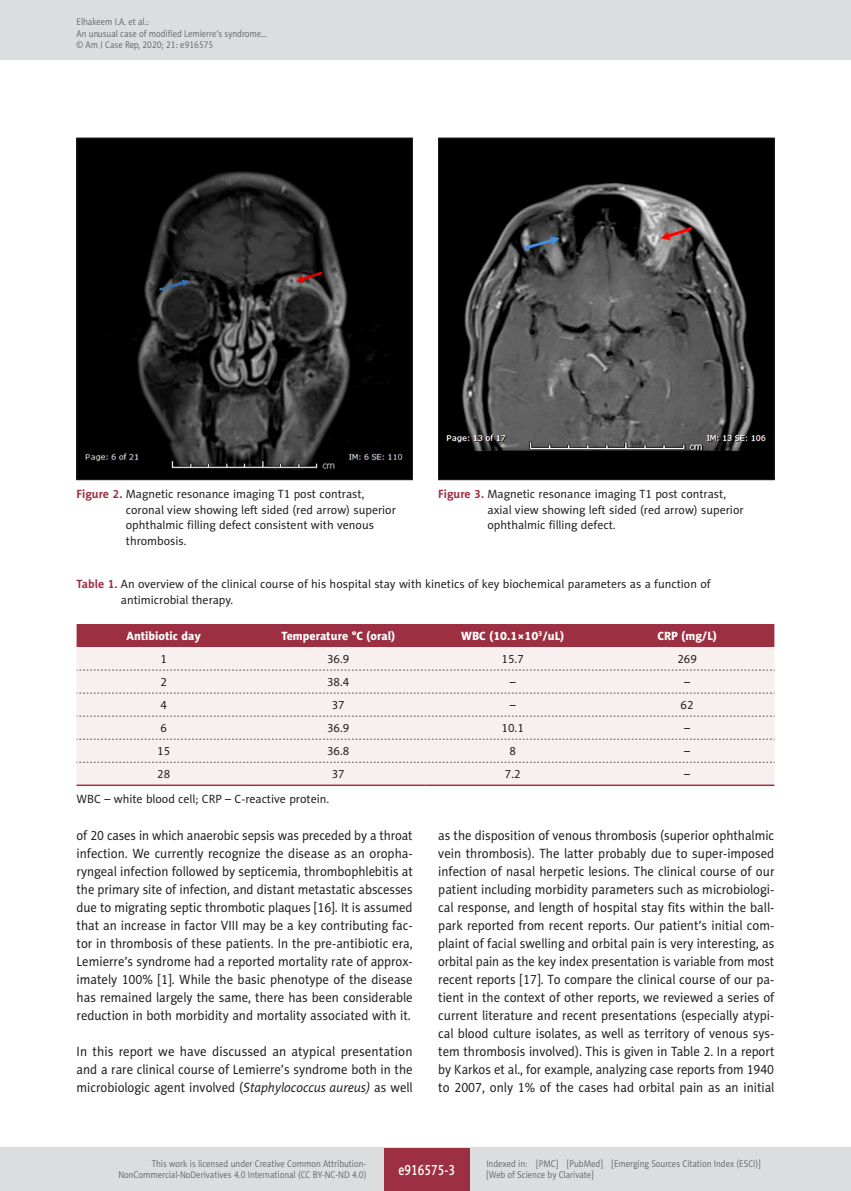
<style>
.page{position:relative;width:851px;height:1191px;background:#fff}
.page>*{position:absolute;margin:0;border:0;box-sizing:border-box;transform-origin:0 0}
.AJCR_e-PAGINA{font:15px "Naomi Sans EFN Medium";color:#fff;scale:.8 1}
.AJCR_Body{font:13.5px/18px "Naomi Sans EFN";color:#231f20;text-align:justify;scale:.95 1}
.AJCR_Body-2{font:13.5px/18px "Naomi Sans EFN";color:#231f20;text-align:justify;scale:.93 1}
.AJCR_Body-3{font:13.5px/18px "Naomi Sans EFN";color:#231f20;text-align:justify;scale:.96 1}
.AJCR_Rycina_tytul{font:12px/15.8px "Naomi Sans EFN";color:#231f20}
.AJCR_Tabela_tytul{font:12px/15.8px "Naomi Sans EFN";color:#231f20}
.AJCR_Tabela_Head{font:12px "Naomi Sans EFN Heavy";color:#fff}
.AJCR_Tabela_zawartos{font:12px "Naomi Sans EFN";color:#231f20}
.AJCR_Table_podpis_do{font:12px "Naomi Sans EFN";color:#231f20}
.AJCR_pagina_zywa{font:9.75px/11.2px "Naomi Sans EFN Light";color:#57585a;scale:.9 1}
.AJCR_pagina_sygnatur{font:9.75px "Naomi Sans EFN Light";color:#57585a;scale:.9 1}
.s1{font-weight:700;color:#9d2f42}
.s2{font-style:italic}
</style>
<div class="page">
<img style="left:79px;top:140px;width:331px;height:338px">
<div style="left:77px;top:138px;width:335px;height:342px;border:1px solid #231f20"></div>
<img style="left:440px;top:140px;width:332px;height:338px">
<div style="left:438px;top:138px;width:336px;height:342px;border:1px solid #231f20"></div>
<div style="left:77px;top:624px;width:697px;height:23px;background:#9d2f42"></div>
<div style="left:77px;top:647px;width:697px;height:137px;background:#f7f0ef"></div>
<svg style="left:77px;top:670px;width:697px;height:1px"></svg>
<svg style="left:77px;top:693px;width:697px;height:1px"></svg>
<svg style="left:77px;top:716px;width:697px;height:1px"></svg>
<svg style="left:77px;top:739px;width:697px;height:1px"></svg>
<svg style="left:77px;top:762px;width:697px;height:1px"></svg>
<hr style="left:77px;top:784px;width:174px;height:2px;background:#9d2f42">
<hr style="left:251px;top:784px;width:174px;height:2px;background:#9d2f42">
<hr style="left:425px;top:784px;width:175px;height:2px;background:#9d2f42">
<hr style="left:600px;top:784px;width:174px;height:2px;background:#9d2f42">
<div style="left:0;top:0;width:850px;height:60px;background:#dcdddf"></div>
<div style="left:0;top:1148px;width:850px;height:43px;background:#dcdddf"></div>
<div style="left:384px;top:1147px;width:85px;height:43px;background:#9d2f42"></div>
<p class="AJCR_pagina_zywa" style="left:77px;top:16px;width:213px">Elhakeem I.A. et al.:<br>An unusual case of modified Lemierre’s syndrome…</p>
<p class="AJCR_pagina_sygnatur" style="left:77px;top:39px;width:153px">© Am J Case Rep, 2020; 21: e916575</p>
<p class="AJCR_Rycina_tytul" style="left:126px;top:486px;width:271px;text-indent:-49px"><span class="s1">Figure 2.</span> Magnetic resonance imaging T1 post contrast, coronal view showing left sided (red arrow) superior ophthalmic filling defect consistent with venous thrombosis.</p>
<p class="AJCR_Rycina_tytul" style="left:487px;top:486px;width:257px;text-indent:-49px"><span class="s1">Figure 3.</span> Magnetic resonance imaging T1 post contrast, axial view showing left sided (red arrow) superior ophthalmic filling defect.</p>
<p class="AJCR_Tabela_tytul" style="left:121px;top:576px;width:591px;text-indent:-44px"><span class="s1">Table 1.</span> An overview of the clinical course of his hospital stay with kinetics of key biochemical parameters as a function of antimicrobial therapy.</p>
<p class="AJCR_Tabela_Head" style="left:127px;top:628px;width:76px">Antibiotic day</p>
<p class="AJCR_Tabela_Head" style="left:281px;top:628px;width:115px">Temperature °C (oral)</p>
<p class="AJCR_Tabela_Head" style="left:461px;top:628px;width:104px">WBC (10.1×10<sup>3</sup>/uL)</p>
<p class="AJCR_Tabela_Head" style="left:657px;top:628px;width:61px">CRP (mg/L)</p>
<p class="AJCR_Tabela_zawartos" style="left:160px;top:652px;width:8px">1</p>
<p class="AJCR_Tabela_zawartos" style="left:327px;top:652px;width:24px">36.9</p>
<p class="AJCR_Tabela_zawartos" style="left:501px;top:652px;width:24px">15.7</p>
<p class="AJCR_Tabela_zawartos" style="left:677px;top:652px;width:21px">269</p>
<p class="AJCR_Tabela_zawartos" style="left:160px;top:675px;width:8px">2</p>
<p class="AJCR_Tabela_zawartos" style="left:327px;top:675px;width:24px">38.4</p>
<p class="AJCR_Tabela_zawartos" style="left:509px;top:675px;width:7px">–</p>
<p class="AJCR_Tabela_zawartos" style="left:684px;top:675px;width:7px">–</p>
<p class="AJCR_Tabela_zawartos" style="left:160px;top:698px;width:8px">4</p>
<p class="AJCR_Tabela_zawartos" style="left:332px;top:698px;width:15px">37</p>
<p class="AJCR_Tabela_zawartos" style="left:509px;top:698px;width:7px">–</p>
<p class="AJCR_Tabela_zawartos" style="left:680px;top:698px;width:15px">62</p>
<p class="AJCR_Tabela_zawartos" style="left:160px;top:721px;width:8px">6</p>
<p class="AJCR_Tabela_zawartos" style="left:327px;top:721px;width:24px">36.9</p>
<p class="AJCR_Tabela_zawartos" style="left:501px;top:721px;width:24px">10.1</p>
<p class="AJCR_Tabela_zawartos" style="left:684px;top:721px;width:7px">–</p>
<p class="AJCR_Tabela_zawartos" style="left:157px;top:744px;width:15px">15</p>
<p class="AJCR_Tabela_zawartos" style="left:327px;top:744px;width:24px">36.8</p>
<p class="AJCR_Tabela_zawartos" style="left:509px;top:744px;width:8px">8</p>
<p class="AJCR_Tabela_zawartos" style="left:684px;top:744px;width:7px">–</p>
<p class="AJCR_Tabela_zawartos" style="left:157px;top:767px;width:15px">28</p>
<p class="AJCR_Tabela_zawartos" style="left:332px;top:767px;width:15px">37</p>
<p class="AJCR_Tabela_zawartos" style="left:504px;top:767px;width:17px">7.2</p>
<p class="AJCR_Tabela_zawartos" style="left:684px;top:767px;width:7px">–</p>
<p class="AJCR_Table_podpis_do" style="left:77px;top:792px;width:254px">WBC – white blood cell; CRP – C-reactive protein.</p>
<p class="AJCR_Body-2" style="left:77px;top:826px;width:363px">of 20 cases in which anaerobic sepsis was preceded by a throat infection. We currently recognize the disease as an oropha&shy;ryngeal infection followed by septicemia, thrombophlebitis at the primary site of infection, and distant metastatic abscesses due to migrating septic thrombotic plaques [16]. It is assumed that an increase in factor VIII may be a key contributing fac&shy;tor in thrombosis of these patients. In the pre-antibiotic era, Lemierre’s syndrome had a reported mortality rate of approx&shy;imately 100% [1]. While the basic phenotype of the disease has remained largely the same, there has been considerable reduction in both morbidity and mortality associated with it.</p>
<p class="AJCR_Body-3" style="left:77px;top:1042px;width:351px">In this report we have discussed an atypical presentation and a rare clinical course of Lemierre’s syndrome both in the microbiologic agent involved (<span class="s2">Staphylococcus aureus)</span> as well</p>
<p class="AJCR_Body" style="left:438px;top:826px;width:355px">as the disposition of venous thrombosis (superior ophthalmic vein thrombosis). The latter probably due to super-imposed infection of nasal herpetic lesions. The clinical course of our patient including morbidity parameters such as microbiologi&shy;cal response, and length of hospital stay fits within the ball&shy;park reported from recent reports. Our patient’s initial com&shy;plaint of facial swelling and orbital pain is very interesting, as orbital pain as the key index presentation is variable from most recent reports [17]. To compare the clinical course of our pa&shy;tient in the context of other reports, we reviewed a series of current literature and recent presentations (especially atypi&shy;cal blood culture isolates, as well as territory of venous sys&shy;tem thrombosis involved). This is given in Table 2. In a report by Karkos et al., for example, analyzing case reports from 1940 to 2007, only 1% of the cases had orbital pain as an initial</p>
<p class="AJCR_pagina_zywa" style="left:118px;top:1158px;width:277px;text-align:right">This work is licensed under Creative Common Attribution-<br>NonCommercial-NoDerivatives 4.0 International (CC BY-NC-ND 4.0)</p>
<p class="AJCR_e-PAGINA" style="left:398px;top:1160px;width:72px">e916575-3</p>
<p class="AJCR_pagina_zywa" style="left:486px;top:1158px;width:306px">Indexed in: [PMC] [PubMed] [Emerging Sources Citation Index (ESCI)] [Web of Science by Clarivate]</p>
</div>
